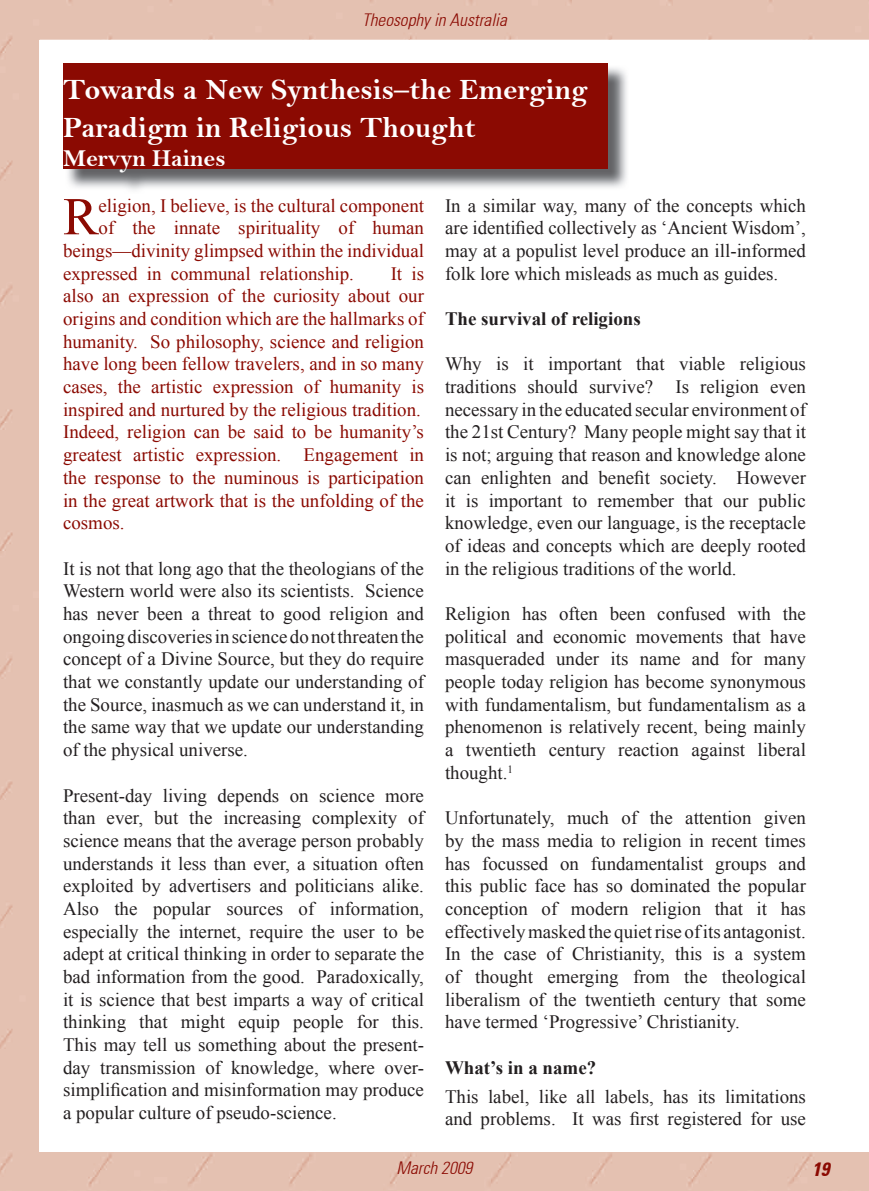
<style>
.page{position:relative;width:869px;height:1191px;background:#fff}
.page>*{position:absolute;margin:0;border:0;box-sizing:border-box;transform-origin:0 0}
.t1{font:53.2px "Times New Roman";color:#8b0a02}
.t2{font:29.75px/37.8px "Bell MT Bold";color:#fff}
.t3{font:24.5px "Bell MT Bold";color:#fff}
.t4{font:italic 700 condensed 19.25px "Univers 67";color:#8b0a02}
.t5{font:18.9px/22.8px "Times New Roman";color:#231f20;text-align:justify}
.t6{font:18.9px/22.8px "Times New Roman";color:#8b0a02}
.t7{font:700 18.9px "Times New Roman";color:#231f20}
.t8{font:italic 300 condensed 17.5px "Univers 47";color:#8b0a02}
</style>
<div class="page">
<div style="left:0;top:0;width:868px;height:1191px;background:#e4c1b1"></div>
<div style="left:40px;top:40px;width:828px;height:1111px;background:#fff"></div>
<img style="left:65px;top:66px;width:562px;height:124px">
<div style="left:63px;top:63px;width:544px;height:105px;background:#8b0a02"></div>
<p class="t8" style="left:362px;top:9px;width:146px">Theosophy in Australia</p>
<h2 class="t2" style="left:63px;top:70px;width:526px">Towards a New Synthesis–the Emerging<br>Paradigm in Religious Thought</h2>
<p class="t3" style="left:63px;top:144px;width:164px">Mervyn Haines</p>
<h1 class="t1" style="left:63px;top:181px;width:37px">R</h1>
<p class="t6" style="left:98px;top:194px;width:327px">eligion, I believe, is the cultural component</p>
<p class="t6" style="left:98px;top:216px;width:327px">of the innate spirituality of human</p>
<p class="t6" style="left:63px;top:239px;width:362px">beings—divinity glimpsed within the individual</p>
<p class="t6" style="left:63px;top:262px;width:292px">expressed in communal relationship.</p>
<p class="t6" style="left:63px;top:262px;width:362px;text-indent:327px">It is also an expression of the curiosity about our origins and condition which are the hallmarks of humanity. So philosophy, science and religion have long been fellow travelers, and in so many cases, the artistic expression of humanity is inspired and nurtured by the religious tradition.<br>Indeed, religion can be said to be humanity’s greatest artistic expression. Engagement in the response to the numinous is participation in the great artwork that is the unfolding of the cosmos.</p>
<p class="t5" style="left:63px;top:556px;width:362px">It is not that long ago that the theologians of the Western world were also its scientists. Science has never been a threat to good religion and ongoing discoveries in science do not threaten the concept of a Divine Source, but they do require that we constantly update our understanding of the Source, inasmuch as we can understand it, in the same way that we update our understanding of the physical universe.</p>
<p class="t5" style="left:63px;top:783px;width:362px">Present-day living depends on science more than ever, but the increasing complexity of science means that the average person probably understands it less than ever, a situation often exploited by advertisers and politicians alike.<br>Also the popular sources of information, especially the internet, require the user to be adept at critical thinking in order to separate the bad information from the good. Paradoxically, it is science that best imparts a way of critical thinking that might equip people for this.<br>This may tell us something about the present&shy;day transmission of knowledge, where over&shy;simplification and misinformation may produce a popular culture of pseudo-science.</p>
<p class="t5" style="left:445px;top:194px;width:362px">In a similar way, many of the concepts which are identified collectively as ‘Ancient Wisdom’, may at a populist level produce an ill-informed folk lore which misleads as much as guides.</p>
<p class="t7" style="left:445px;top:306px;width:197px">The survival of religions</p>
<p class="t5" style="left:445px;top:352px;width:362px">Why is it important that viable religious traditions should survive? Is religion even necessary in the educated secular environment of the 21st Century? Many people might say that it is not; arguing that reason and knowledge alone can enlighten and benefit society. However it is important to remember that our public knowledge, even our language, is the receptacle of ideas and concepts which are deeply rooted in the religious traditions of the world.</p>
<p class="t5" style="left:445px;top:602px;width:362px">Religion has often been confused with the political and economic movements that have masqueraded under its name and for many people today religion has become synonymous with fundamentalism, but fundamentalism as a phenomenon is relatively recent, being mainly a twentieth century reaction against liberal thought.<sup>1</sup></p>
<p class="t5" style="left:445px;top:806px;width:362px">Unfortunately, much of the attention given by the mass media to religion in recent times has focussed on fundamentalist groups and this public face has so dominated the popular conception of modern religion that it has effectively masked the quiet rise of its antagonist.<br>In the case of Christianity, this is a system of thought emerging from the theological liberalism of the twentieth century that some have termed ‘Progressive’ Christianity.</p>
<p class="t7" style="left:445px;top:1054px;width:153px">What’s in a name?</p>
<p class="t5" style="left:445px;top:1084px;width:362px">This label, like all labels, has its limitations and problems. It was first registered for use</p>
<p class="t8" style="left:396px;top:1157px;width:77px">March 2009</p>
<p class="t4" style="left:811px;top:1157px;width:19px">19</p>
</div>
